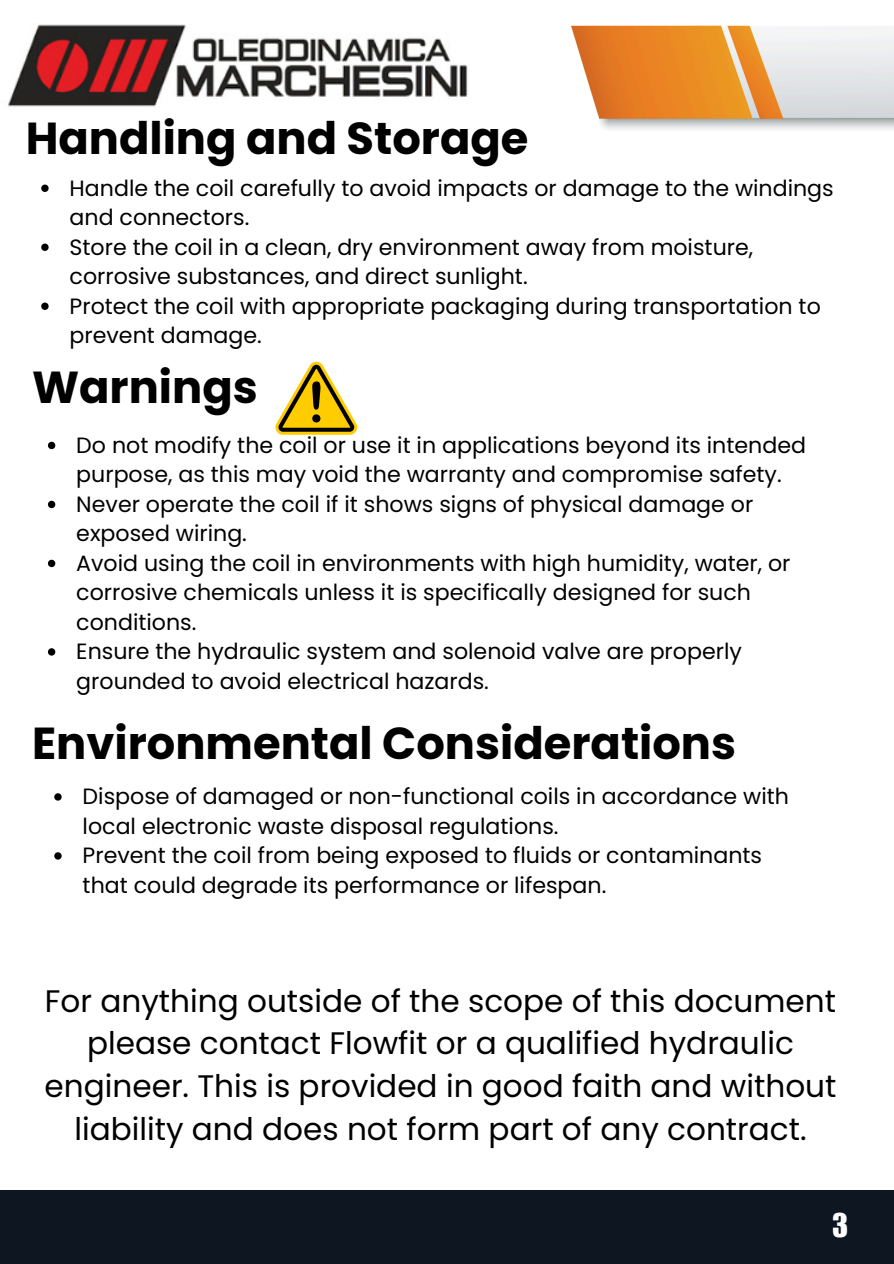
<style>
.page{position:relative;width:894px;height:1264px;background:#fff}
.page>*{position:absolute;margin:0;border:0;box-sizing:border-box;transform-origin:0 0}
.t1{font:700 44.7px "Poppins";color:#000}
.t2{font:33.3px "Impact LT Std";color:#fff}
.t3{font:31.05px/42.8px "Poppins";color:#000;text-align:center}
.t4{font:22.05px/29.5px "Poppins";color:#000}
</style>
<div class="page">
<div style="left:0;top:1190px;width:893px;height:73px;background:#0d1621"></div>
<svg style="left:41px;top:184px;width:8px;height:8px"></svg>
<svg style="left:41px;top:243px;width:8px;height:8px"></svg>
<svg style="left:41px;top:302px;width:8px;height:8px"></svg>
<svg style="left:275px;top:361px;width:83px;height:74px"></svg>
<svg style="left:48px;top:442px;width:7px;height:7px"></svg>
<svg style="left:48px;top:501px;width:7px;height:7px"></svg>
<svg style="left:48px;top:559px;width:7px;height:8px"></svg>
<svg style="left:48px;top:648px;width:7px;height:7px"></svg>
<img style="left:571px;top:26px;width:322px;height:104px">
<svg style="left:54px;top:793px;width:8px;height:7px"></svg>
<svg style="left:54px;top:852px;width:8px;height:7px"></svg>
<img style="left:8px;top:24px;width:460px;height:83px">
<p class="t1" style="left:26px;top:107px;width:504px">Handling and Storage</p>
<p class="t4" style="left:70px;top:173px;width:765px">Handle the coil carefully to avoid impacts or damage to the windings and connectors.</p>
<p class="t4" style="left:70px;top:232px;width:685px">Store the coil in a clean, dry environment away from moisture, corrosive substances, and direct sunlight.</p>
<h1 class="t4" style="left:70px;top:291px;width:752px">Protect the coil with appropriate packaging during transportation to prevent damage.</h1>
<p class="t1" style="left:32px;top:356px;width:227px">Warnings</p>
<p class="t4" style="left:76px;top:430px;width:731px">Do not modify the coil or use it in applications beyond its intended purpose, as this may void the warranty and compromise safety.</p>
<p class="t4" style="left:76px;top:489px;width:678px">Never operate the coil if it shows signs of physical damage or exposed wiring.</p>
<p class="t4" style="left:76px;top:548px;width:715px">Avoid using the coil in environments with high humidity, water, or corrosive chemicals unless it is specifically designed for such conditions.</p>
<p class="t4" style="left:76px;top:636px;width:667px">Ensure the hydraulic system and solenoid valve are properly grounded to avoid electrical hazards.</p>
<p class="t1" style="left:32px;top:711px;width:705px">Environmental Considerations</p>
<p class="t4" style="left:83px;top:781px;width:707px">Dispose of damaged or non-functional coils in accordance with local electronic waste disposal regulations.</p>
<p class="t4" style="left:83px;top:840px;width:680px">Prevent the coil from being exposed to fluids or contaminants that could degrade its performance or lifespan.</p>
<h1 class="t3" style="left:45px;top:979px;width:793px">For anything outside of the scope of this document please contact Flowfit or a qualified hydraulic engineer. This is provided in good faith and without liability and does not form part of any contract.</h1>
<h1 class="t2" style="left:832px;top:1212px;width:17px">3</h1>
</div>
